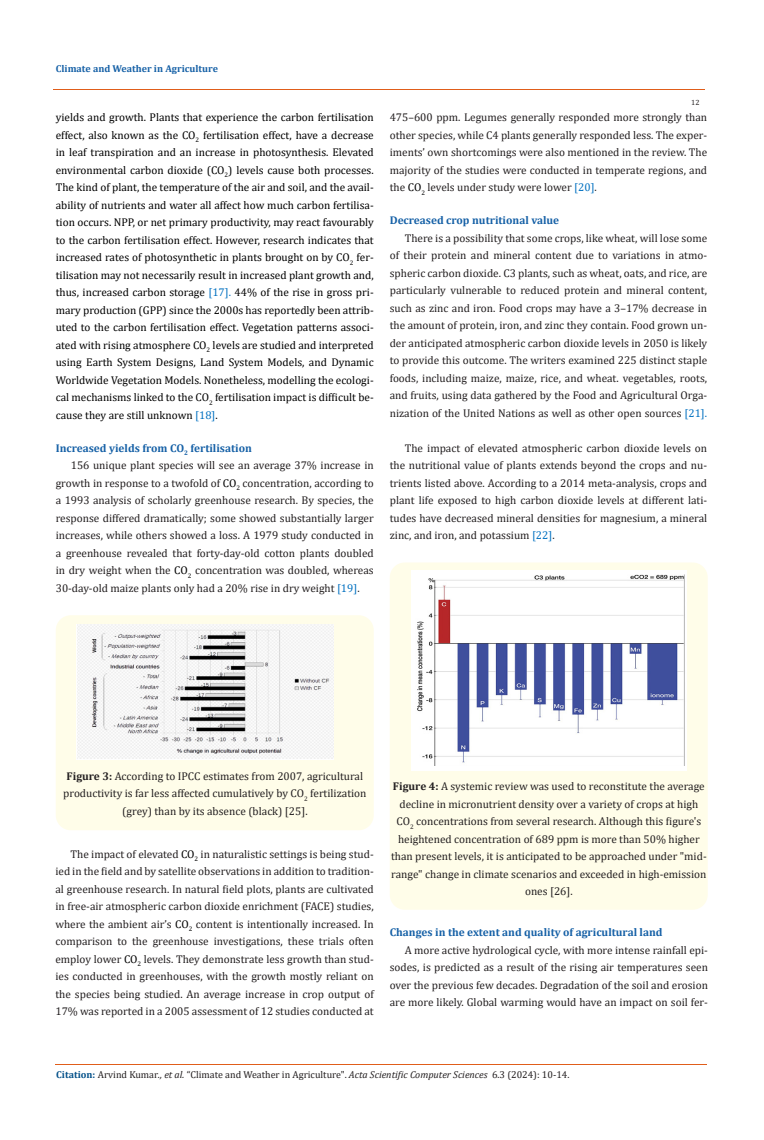
<style>
.page{position:relative;width:764px;height:1140px;background:#fff}
.page>*{position:absolute;margin:0;border:0;box-sizing:border-box;transform-origin:0 0}
.List_Paragraph{font:11.25px/17.5px "Cambria";color:#231f20;text-align:justify}
.List_Paragraph-2{font:11.25px/17.5px "Cambria";color:#000;text-align:justify}
.List_Paragraph-3{font:700 11.25px "Cambria";color:#1560a6}
.t1{font:10px "Cambria";color:#231f20}
.t2{font:700 10px "Cambria";color:#1560a6}
.t3{font:7.5px "Cambria";color:#231f20}
.s1{color:#0070c0}
.s2{color:#000}
.s3{font-weight:700}
.s4{font-weight:700;color:#035089}
.s5{font-style:italic}
</style>
<div class="page">
<div style="left:56px;top:615px;width:318px;height:215px;background:#fffde9;border-radius:15px"></div>
<img style="left:77px;top:625px;width:257px;height:134px">
<div style="left:390px;top:562px;width:318px;height:348px;background:#fffde9;border-radius:15px"></div>
<img style="left:411px;top:571px;width:275px;height:200px">
<hr style="left:53px;top:90px;width:651px;height:1px;background:#e05d1a">
<hr style="left:55px;top:1064px;width:652px;height:1px;background:#e05d1a">
<p class="t2" style="left:56px;top:61px;width:164px">Climate and Weather in Agriculture</p>
<p class="List_Paragraph-2" style="left:56px;top:108px;width:319px">yields and growth. Plants that experience the carbon fertilisation effect, also known as the CO<sub>2</sub> fertilisation effect, have a decrease in leaf transpiration and an increase in photosynthesis. Elevated environmental carbon dioxide (CO<sub>2</sub>) levels cause both processes.<br>The kind of plant, the temperature of the air and soil, and the avail&shy;ability of nutrients and water all affect how much carbon fertilisa&shy;tion occurs. NPP, or net primary productivity, may react favourably to the carbon fertilisation effect. However, research indicates that increased rates of photosynthetic in plants brought on by CO<sub>2</sub> fer&shy;tilisation may not necessarily result in increased plant growth and, thus, increased carbon storage <span class="s1">[17].</span> 44% of the rise in gross pri&shy;mary production (GPP) since the 2000s has reportedly been attrib&shy;uted to the carbon fertilisation effect. Vegetation patterns associ&shy;ated with rising atmosphere CO<sub>2</sub> levels are studied and interpreted using Earth System Designs, Land System Models, and Dynamic Worldwide Vegetation Models. Nonetheless, modelling the ecologi&shy;cal mechanisms linked to the CO<sub>2</sub> fertilisation impact is difficult be&shy;cause they are still unknown <span class="s1">[18]</span>.</p>
<p class="List_Paragraph-3" style="left:56px;top:440px;width:198px">Increased yields from CO<sub>2</sub> fertilisation</p>
<p class="List_Paragraph" style="left:56px;top:457px;width:319px;text-indent:15px">156 unique plant species will see an average 37% increase in growth in response to a twofold of <span class="s2">CO</span><sub>2</sub> concentration, according to a 1993 analysis of scholarly greenhouse research. By species, the response differed dramatically; some showed substantially larger increases, while others showed a loss. A 1979 study conducted in a greenhouse revealed that forty-day-old cotton plants doubled in dry weight when the <span class="s2">CO</span><sub>2</sub> concentration was doubled, whereas 30-day-old maize plants only had a 20% rise in dry weight <span class="s1">[19]</span>.</p>
<p class="t3" style="left:691px;top:98px;width:10px">12</p>
<p class="List_Paragraph" style="left:390px;top:108px;width:319px">475–600 ppm. Legumes generally responded more strongly than other species, while C4 plants generally responded less. The exper&shy;iments’ own shortcomings were also mentioned in the review. The majority of the studies were conducted in temperate regions, and the <span class="s2">CO</span><sub>2</sub> levels under study were lower <span class="s1">[20]</span>.</p>
<p class="List_Paragraph-3" style="left:390px;top:212px;width:171px">Decreased crop nutritional value</p>
<p class="List_Paragraph" style="left:390px;top:229px;width:319px;text-indent:15px">There is a possibility that some crops, like wheat, will lose some of their protein and mineral content due to variations in atmo&shy;spheric carbon dioxide. C3 plants, such as wheat, oats, and rice, are particularly vulnerable to reduced protein and mineral content, such as zinc and iron. Food crops may have a 3–17% decrease in the amount of protein, iron, and zinc they contain. Food grown un&shy;der anticipated atmospheric carbon dioxide levels in 2050 is likely to provide this outcome. The writers examined 225 distinct staple foods, including maize, maize, rice, and wheat. vegetables, roots, and fruits, using data gathered by the Food and Agricultural Orga&shy;nization of the United Nations as well as other open sources <span class="s1">[21].</span></p>
<p class="List_Paragraph" style="left:390px;top:439px;width:319px;text-indent:15px">The impact of elevated atmospheric carbon dioxide levels on the nutritional value of plants extends beyond the crops and nu&shy;trients listed above. According to a 2014 meta-analysis, crops and plant life exposed to high carbon dioxide levels at different lati&shy;tudes have decreased mineral densities for magnesium, a mineral zinc, and iron, and potassium <span class="s1">[22]</span>.</p>
<p class="List_Paragraph" style="left:63px;top:767px;width:305px;text-align:center"><span class="s3">Figure 3:</span> According to IPCC estimates from 2007, agricultural productivity is far less affected cumulatively by CO<sub>2</sub> fertilization (grey) than by its absence (black) [25].</p>
<p class="List_Paragraph" style="left:55px;top:845px;width:320px;text-indent:15px">The impact of elevated <span class="s2">CO</span><sub>2</sub> in naturalistic settings is being stud&shy;ied in the field and by satellite observations in addition to tradition&shy;al greenhouse research. In natural field plots, plants are cultivated in free-air atmospheric carbon dioxide enrichment (FACE) studies, where the ambient air’s <span class="s2">CO</span><sub>2</sub> content is intentionally increased. In comparison to the greenhouse investigations, these trials often employ lower <span class="s2">CO</span><sub>2</sub> levels. They demonstrate less growth than stud&shy;ies conducted in greenhouses, with the growth mostly reliant on the species being studied. An average increase in crop output of 17% was reported in a 2005 assessment of 12 studies conducted at</p>
<p class="List_Paragraph" style="left:391px;top:777px;width:317px;text-align:center"><span class="s3">Figure 4:</span> A systemic review was used to reconstitute the average decline in micronutrient density over a variety of crops at high CO<sub>2</sub> concentrations from several research. Although this figure's heightened concentration of 689 ppm is more than 50% higher than present levels, it is anticipated to be approached under "mid&shy;range" change in climate scenarios and exceeded in high-emission ones [26].</p>
<p class="List_Paragraph-3" style="left:390px;top:924px;width:274px">Changes in the extent and quality of agricultural land</p>
<p class="List_Paragraph" style="left:390px;top:941px;width:320px;text-indent:15px">A more active hydrological cycle, with more intense rainfall epi&shy;sodes, is predicted as a result of the rising air temperatures seen over the previous few decades. Degradation of the soil and erosion are more likely. Global warming would have an impact on soil fer-</p>
<p class="t1" style="left:56px;top:1068px;width:515px"><span class="s4">Citation:</span> Arvind Kumar<span class="s5">., et al.</span> “Climate and Weather in Agriculture". <span class="s5">Acta Scientific Computer Sciences</span> 6.3 (2024): 10-14.</p>
</div>
